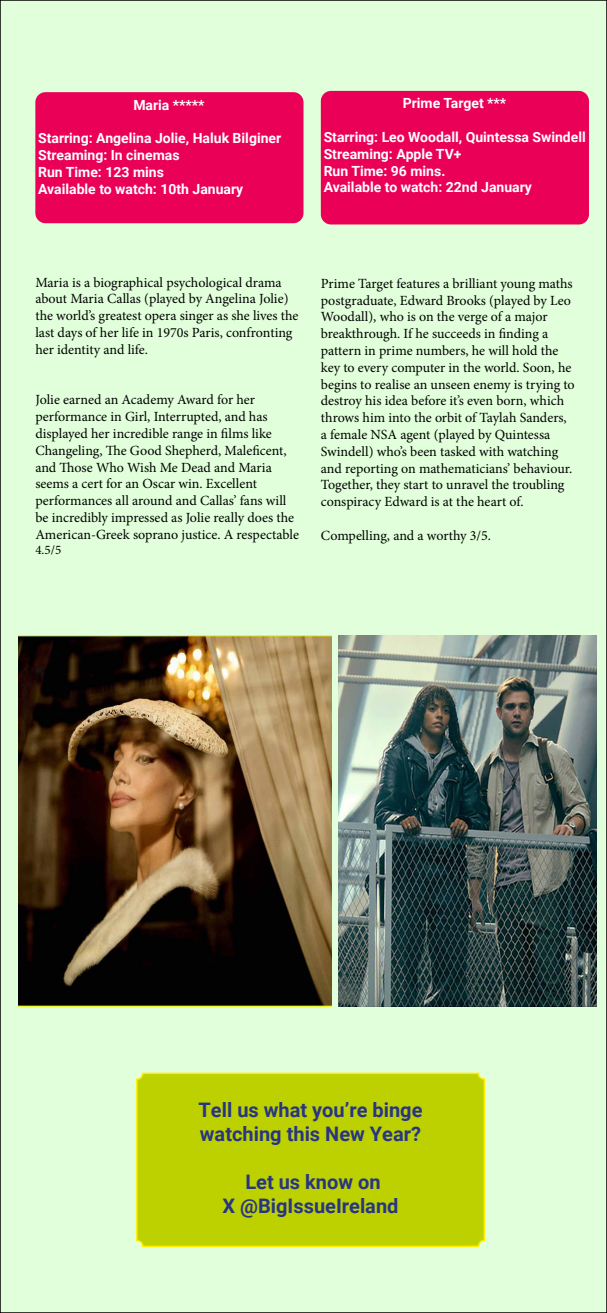
<style>
.page{position:relative;width:607px;height:1313px;background:#fff}
.page>*{position:absolute;margin:0;border:0;box-sizing:border-box;transform-origin:0 0}
.t1{font:700 20px/24px "Roboto";color:#283583}
.t2{font:14px/16.8px "Minion Pro";color:#000}
.t3{font:700 14px/16.8px "Roboto";color:#fff}
.t4{font:13px "Minion Pro";color:#000}
</style>
<div class="page">
<div style="left:0;top:0;width:606px;height:1312px;background:#e1ffda"></div>
<div style="left:35px;top:92px;width:268px;height:131px;background:#eb0058;border-radius:10px"></div>
<img style="left:18px;top:636px;width:314px;height:370px">
<div style="left:321px;top:91px;width:268px;height:133px;background:#eb0058;border-radius:10px"></div>
<img style="left:338px;top:636px;width:258px;height:370px">
<div style="left:137px;top:1073px;width:347px;height:173px;background:#bdd000;border-radius:6px"></div>
<div style="left:136px;top:1072px;width:349px;height:175px;border:2px solid #ffed00;border-radius:6px"></div>
<p class="t3" style="left:133px;top:96px;width:73px">Maria *****</p>
<p class="t3" style="left:38px;top:129px;width:244px">Starring: Angelina Jolie, Haluk Bilginer<br>Streaming: In cinemas<br>Run Time: 123 mins<br>Available to watch: 10th January</p>
<p class="t3" style="left:402px;top:94px;width:105px">Prime Target ***</p>
<p class="t3" style="left:323px;top:128px;width:264px">Starring: Leo Woodall, Quintessa Swindell<br>Streaming: Apple TV+<br>Run Time: 96 mins.<br>Available to watch: 22nd January</p>
<p class="t2" style="left:35px;top:274px;width:265px">Maria is a biographical psychological drama about Maria Callas (played by Angelina Jolie) the world’s greatest opera singer as she lives the last days of her life in 1970s Paris, confronting her identity and life.</p>
<p class="t2" style="left:35px;top:391px;width:265px">Jolie earned an Academy Award for her performance in Girl, Interrupted, and has displayed her incredible range in films like Changeling, The Good Shepherd, Maleficent, and Those Who Wish Me Dead and Maria seems a cert for an Oscar win. Excellent performances all around and Callas’ fans will be incredibly impressed as Jolie really does the American-Greek soprano justice. A respectable</p>
<p class="t4" style="left:35px;top:541px;width:27px">4.5/5</p>
<p class="t2" style="left:321px;top:275px;width:255px">Prime Target features a brilliant young maths postgraduate, Edward Brooks (played by Leo Woodall), who is on the verge of a major breakthrough. If he succeeds in finding a pattern in prime numbers, he will hold the key to every computer in the world. Soon, he begins to realise an unseen enemy is trying to destroy his idea before it’s even born, which throws him into the orbit of Taylah Sanders, a female NSA agent (played by Quintessa Swindell) who’s been tasked with watching and reporting on mathematicians’ behaviour.<br>Together, they start to unravel the troubling conspiracy Edward is at the heart of.</p>
<p class="t2" style="left:321px;top:527px;width:172px">Compelling, and a worthy 3/5.</p>
<h1 class="t1" style="left:198px;top:1097px;width:225px">Tell us what you’re binge watching this New Year?</h1>
<h1 class="t1" style="left:222px;top:1169px;width:177px;text-align:center">Let us know on<br>X @BigIssueIreland</h1>
</div>
